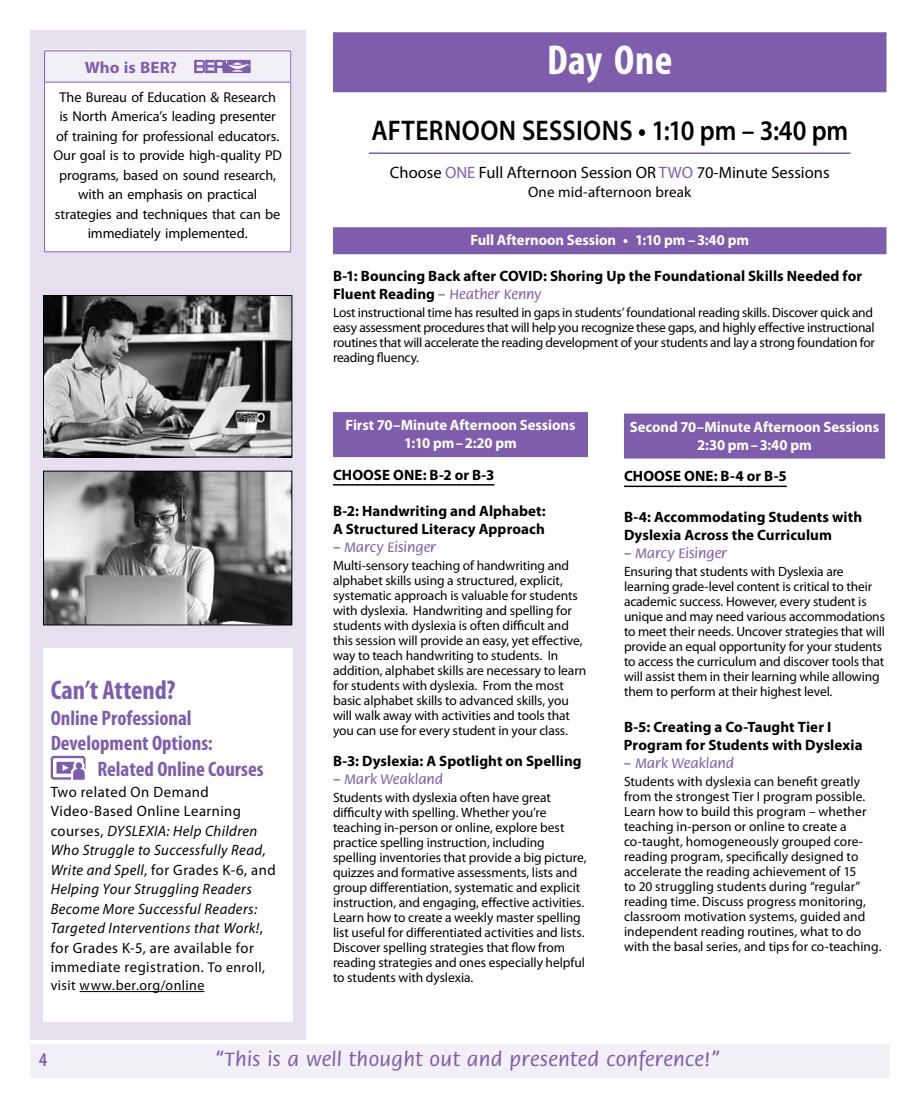
<style>
.page{position:relative;width:918px;height:1107px;background:#fff}
.page>*{position:absolute;margin:0;border:0;box-sizing:border-box;transform-origin:0 0}
.t1{font:700 condensed 42px "Myriad Pro";letter-spacing:.01em;color:#fff}
.t2{font:600 28.5px "Myriad Pro";letter-spacing:.015em;color:#000;scale:.9 1}
.t3{font:700 condensed 27px "Myriad Pro";color:#7f5dad}
.t4{font:700 condensed 21px "Myriad Pro";color:#7f5dad}
.t5{font:500 21px "Flora Std";letter-spacing:.02em;color:#7f5dad}
.t6{font:600 condensed 19.5px "Myriad Pro";color:#7f5dad}
.t7{font:16.5px "Myriad Pro";color:#000}
.t8{font:700 16.5px "Myriad Pro";color:#7f5dad}
.t9{font:700 15px/18px "Myriad Pro";letter-spacing:.005em;color:#000}
.t10{font:italic 15px/19.5px "Myriad Pro";letter-spacing:.025em;color:#000}
.t11{font:700 15px/18px "Myriad Pro";letter-spacing:-.005em;color:#fff;text-align:center}
.t12{font:500 15px "Flora Std";letter-spacing:-.005em;color:#7f5dad}
.t13{font:15px "Myriad Pro";letter-spacing:.01em;color:#000}
.t14{font:14.25px/19.5px "Myriad Pro";letter-spacing:-.01em;color:#000;text-align:center}
.t15{font:14.25px "Myriad Pro";letter-spacing:.035em;color:#000}
.t16{font:13.5px/15px "Myriad Pro";letter-spacing:-.01em;color:#000}
.s1{font-style:normal}
.s2{font-style:normal;font-size:14.25px}
.s3{color:#7f5dad}
.s4{font-family:"Flora Std";font-weight:500;color:#7f5dad}
</style>
<div class="page">
<div style="left:30px;top:30px;width:276px;height:1010px;background:#e5dfef"></div>
<img style="left:45px;top:297px;width:245px;height:158px">
<div style="left:43px;top:295px;width:249px;height:162px;border:1px solid #000"></div>
<img style="left:45px;top:473px;width:245px;height:150px">
<div style="left:43px;top:471px;width:249px;height:154px;border:1px solid #000"></div>
<div style="left:44px;top:50px;width:247px;height:202px;background:#fff"></div>
<div style="left:45px;top:51px;width:246px;height:31px;background:#f2eff7"></div>
<hr style="left:44px;top:51px;width:1px;height:31px;background:#7f5dad">
<hr style="left:44px;top:51px;width:247px;height:1px;background:#7f5dad">
<hr style="left:291px;top:51px;width:1px;height:31px;background:#7f5dad">
<hr style="left:44px;top:82px;width:1px;height:170px;background:#7f5dad">
<hr style="left:44px;top:82px;width:247px;height:1px;background:#7f5dad">
<hr style="left:291px;top:82px;width:1px;height:170px;background:#7f5dad">
<hr style="left:44px;top:252px;width:247px;height:1px;background:#7f5dad">
<svg style="left:194px;top:60px;width:57px;height:13px"></svg>
<div style="left:30px;top:1044px;width:860px;height:33px;background:#f2eff7"></div>
<div style="left:333px;top:227px;width:553px;height:27px;background:#7f5dad"></div>
<div style="left:333px;top:412px;width:255px;height:45px;background:#7f5dad"></div>
<hr style="left:333px;top:484px;width:162px;height:2px;background:#000">
<div style="left:333px;top:32px;width:553px;height:60px;background:#7f5dad"></div>
<hr style="left:369px;top:152px;width:481px;height:2px;background:#7f5dad">
<div style="left:624px;top:414px;width:261px;height:45px;background:#7f5dad"></div>
<hr style="left:624px;top:486px;width:163px;height:1px;background:#000">
<div style="left:43px;top:648px;width:249px;height:373px;background:#fff"></div>
<hr style="left:80px;top:991px;width:125px;height:1px;background:#000">
<div style="left:51px;top:756px;width:35px;height:24px;border:2px solid #7f5dad;border-radius:2px"></div>
<div style="left:56px;top:762px;width:19px;height:12px;background:#7f5dad"></div>
<div style="left:74px;top:760px;width:10px;height:12px;border:1px solid #fff;border-radius:50%"></div>
<div style="left:75px;top:762px;width:8px;height:8px;background:#7f5dad;border-radius:50%"></div>
<div style="left:74px;top:761px;width:10px;height:10px;border:2px solid #fff;border-radius:50%"></div>
<svg style="left:63px;top:765px;width:23px;height:15px"></svg>
<p class="t8" style="left:85px;top:57px;width:94px">Who is BER?</p>
<p class="t14" style="left:54px;top:87px;width:230px">The Bureau of Education &amp; Research is North America’s leading presenter of training for professional educators.<br>Our goal is to provide high-quality PD programs, based on sound research, with an emphasis on practical strategies and techniques that can be immediately implemented.</p>
<h3 class="t3" style="left:51px;top:673px;width:126px">Can’t Attend?</h3>
<h3 class="t4" style="left:51px;top:705px;width:142px">Online Professional</h3>
<h3 class="t4" style="left:51px;top:730px;width:164px">Development Options:</h3>
<h3 class="t4" style="left:97px;top:756px;width:168px">Related Online Courses</h3>
<p class="t10" style="left:51px;top:782px;width:227px"><span class="s1">Two related On Demand<br>Video-Based Online Learning courses,</span> DYSLEXIA: Help Children<br>Who Struggle to Successfully Read,<br>Write and Spell<span class="s1">, for Grades K-6, and<br></span>Helping Your Struggling Readers<br>Become More Successful Readers:<br>Targeted Interventions that Work!<span class="s1">, for Grades K-5, are available for immediate registration.</span> <span class="s2">To enroll,</span></p>
<p class="t15" style="left:51px;top:977px;width:155px">visit www.ber.org/online</p>
<h1 class="t1" style="left:547px;top:34px;width:127px">Day One</h1>
<h2 class="t2" style="left:371px;top:113px;width:532px">AFTERNOON SESSIONS • 1:10 pm – 3:40 pm</h2>
<p class="t7" style="left:390px;top:162px;width:441px">Choose <span class="s3">ONE</span> Full Afternoon Session OR <span class="s3">TWO</span> 70-Minute Sessions</p>
<p class="t13" style="left:528px;top:183px;width:164px">One mid-afternoon break</p>
<p class="t11" style="left:470px;top:231px;width:280px">Full Afternoon Session • 1:10 pm –3:40 pm</p>
<p class="t9" style="left:333px;top:267px;width:531px">B‑1: Bouncing Back after COVID: Shoring Up the Foundational Skills Needed for<br>Fluent Reading <span class="s4">– Heather Kenny</span></p>
<p class="t16" style="left:333px;top:305px;width:543px">Lost instructional time has resulted in gaps in students’ foundational reading skills. Discover quick and easy assessment procedures that will help you recognize these gaps, and highly effective instructional routines that will accelerate the reading development of your students and lay a strong foundation for reading fluency.</p>
<p class="t11" style="left:346px;top:416px;width:231px">First 70–Minute Afternoon Sessions<br>1:10 pm–2:20 pm</p>
<p class="t9" style="left:333px;top:465px;width:163px">CHOOSE ONE: B‑2 or B‑3</p>
<p class="t9" style="left:333px;top:501px;width:214px">B‑2: Handwriting and Alphabet:<br>A Structured Literacy Approach</p>
<p class="t12" style="left:333px;top:539px;width:104px">– Marcy Eisinger</p>
<p class="t16" style="left:333px;top:557px;width:255px">Multi-sensory teaching of handwriting and alphabet skills using a structured, explicit, systematic approach is valuable for students with dyslexia. Handwriting and spelling for students with dyslexia is often difficult and this session will provide an easy, yet effective, way to teach handwriting to students. In addition, alphabet skills are necessary to learn for students with dyslexia. From the most basic alphabet skills to advanced skills, you will walk away with activities and tools that you can use for every student in your class.</p>
<p class="t9" style="left:333px;top:752px;width:250px">B‑3: Dyslexia: A Spotlight on Spelling</p>
<p class="t12" style="left:333px;top:771px;width:112px">– Mark Weakland</p>
<p class="t16" style="left:333px;top:790px;width:255px">Students with dyslexia often have great difficulty with spelling. Whether you’re teaching in-person or online, explore best practice spelling instruction, including spelling inventories that provide a big picture, quizzes and formative assessments, lists and group differentiation, systematic and explicit instruction, and engaging, effective activities.<br>Learn how to create a weekly master spelling list useful for differentiated activities and lists.<br>Discover spelling strategies that flow from reading strategies and ones especially helpful to students with dyslexia.</p>
<p class="t11" style="left:630px;top:417px;width:251px">Second 70–Minute Afternoon Sessions<br>2:30 pm–3:40 pm</p>
<p class="t9" style="left:624px;top:467px;width:164px">CHOOSE ONE: B‑4 or B‑5</p>
<p class="t9" style="left:624px;top:507px;width:240px">B‑4: Accommodating Students with<br>Dyslexia Across the Curriculum</p>
<p class="t12" style="left:624px;top:545px;width:104px">– Marcy Eisinger</p>
<p class="t16" style="left:624px;top:563px;width:263px">Ensuring that students with Dyslexia are learning grade-level content is critical to their academic success. However, every student is unique and may need various accommodations to meet their needs. Uncover strategies that will provide an equal opportunity for your students to access the curriculum and discover tools that will assist them in their learning while allowing them to perform at their highest level.</p>
<p class="t9" style="left:624px;top:717px;width:240px">B‑5: Creating a Co-Taught Tier I<br>Program for Students with Dyslexia</p>
<p class="t12" style="left:624px;top:755px;width:112px">– Mark Weakland</p>
<p class="t16" style="left:624px;top:773px;width:259px">Students with dyslexia can benefit greatly from the strongest Tier I program possible.<br>Learn how to build this program – whether teaching in-person or online to create a co-taught, homogeneously grouped core&shy;reading program, specifically designed to accelerate the reading achievement of 15<br>to 20 struggling students during “regular” reading time. Discuss progress monitoring, classroom motivation systems, guided and independent reading routines, what to do with the basal series, and tips for co-teaching.</p>
<h3 class="t6" style="left:39px;top:1048px;width:9px">4</h3>
<h3 class="t5" style="left:215px;top:1048px;width:507px">“This is a well thought out and presented conference!”</h3>
</div>
